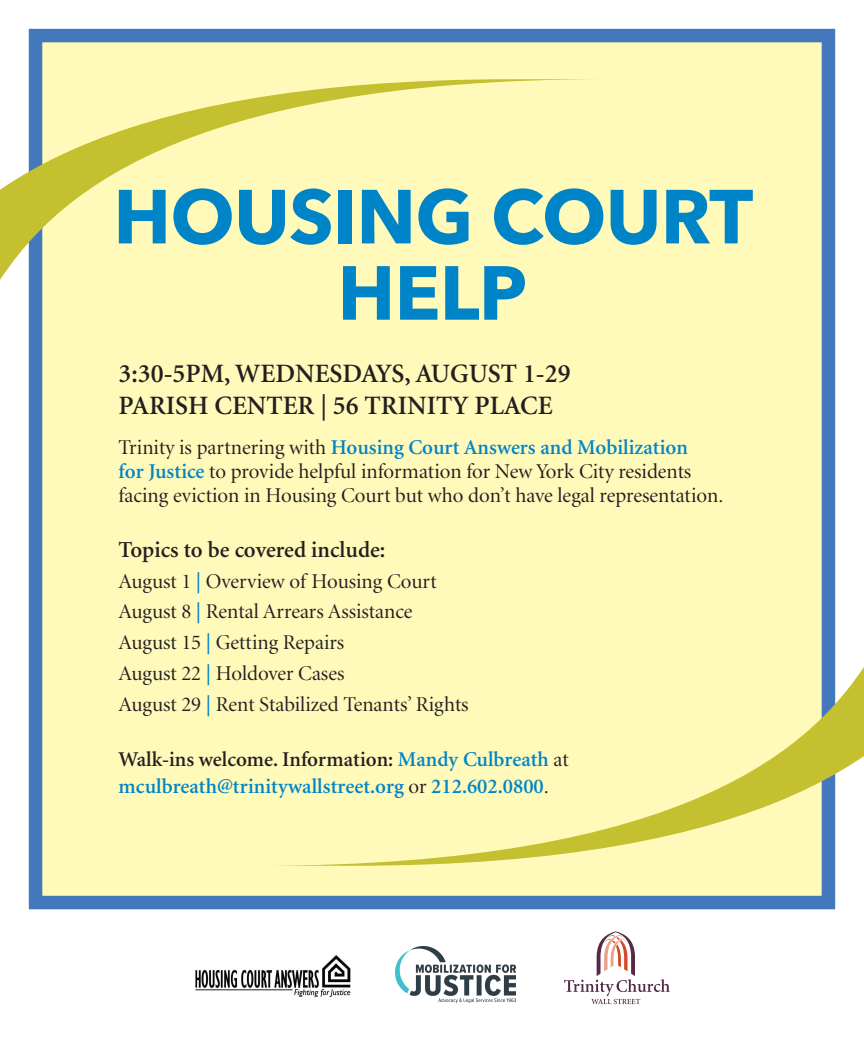
<style>
.page{position:relative;width:864px;height:1037px;background:#fff}
.page>*{position:absolute;margin:0;border:0;box-sizing:border-box;transform-origin:0 0}
.t1{font:700 75.68px/76.3px "Avenir Next LT Pro";letter-spacing:-.01em;color:#0084c8;text-align:center}
.t2{font:600 26.56px/31.8px "Minion";color:#231f20}
.t3{font:600 22.88px "Minion";letter-spacing:-.005em;color:#231f20}
.t4{font:21.04px/23.9px "Minion Display";color:#231f20}
.t5{font:600 21.04px/27.5px "Minion";color:#0084c8}
.s1{font-family:"Minion";font-weight:600;color:#0084c8}
.s2{color:#231f20}
.s3{font-family:"Minion Display";font-weight:400;color:#231f20}
</style>
<div class="page">
<div style="left:29px;top:29px;width:806px;height:880px;background:#fff9ba;border:14px solid #4378bd"></div>
<svg style="left:0;top:79px;width:587px;height:205px"></svg>
<svg style="left:278px;top:661px;width:586px;height:205px"></svg>
<img style="left:195px;top:955px;width:156px;height:42px">
<img style="left:396px;top:946px;width:120px;height:56px">
<svg style="left:564px;top:931px;width:106px;height:73px"></svg>
<p class="t1" style="left:113px;top:178px;width:641px">HOUSING COURT<br>HELP</p>
<p class="t2" style="left:119px;top:358px;width:454px">3:30-5PM, WEDNESDAYS, AUGUST 1-29<br>PARISH CENTER | 56 TRINITY PLACE</p>
<p class="t4" style="left:119px;top:436px;width:606px">Trinity is partnering with <span class="s1">Housing Court Answers and Mobilization<br>for Justice</span> to provide helpful information for New York City residents facing eviction in Housing Court but who don’t have legal representation.</p>
<p class="t3" style="left:119px;top:538px;width:268px">Topics to be covered include:</p>
<p class="t4" style="left:119px;top:570px;width:319px">August 1 <span class="s1">|</span> Overview of Housing Court</p>
<p class="t4" style="left:119px;top:601px;width:295px">August 8 <span class="s1">|</span> Rental Arrears Assistance</p>
<p class="t4" style="left:119px;top:631px;width:227px">August 15 <span class="s1">|</span> Getting Repairs</p>
<p class="t4" style="left:119px;top:662px;width:227px">August 22 <span class="s1">|</span> Holdover Cases</p>
<p class="t4" style="left:119px;top:693px;width:352px">August 29 <span class="s1">|</span> Rent Stabilized Tenants’ Rights</p>
<p class="t5" style="left:119px;top:746px;width:452px"><span class="s2">Walk-ins welcome. Information:</span> Mandy Culbreath <span class="s3">at </span>mculbreath@trinitywallstreet.org <span class="s3">or</span> 212.602.0800<span class="s3">.</span></p>
</div>
